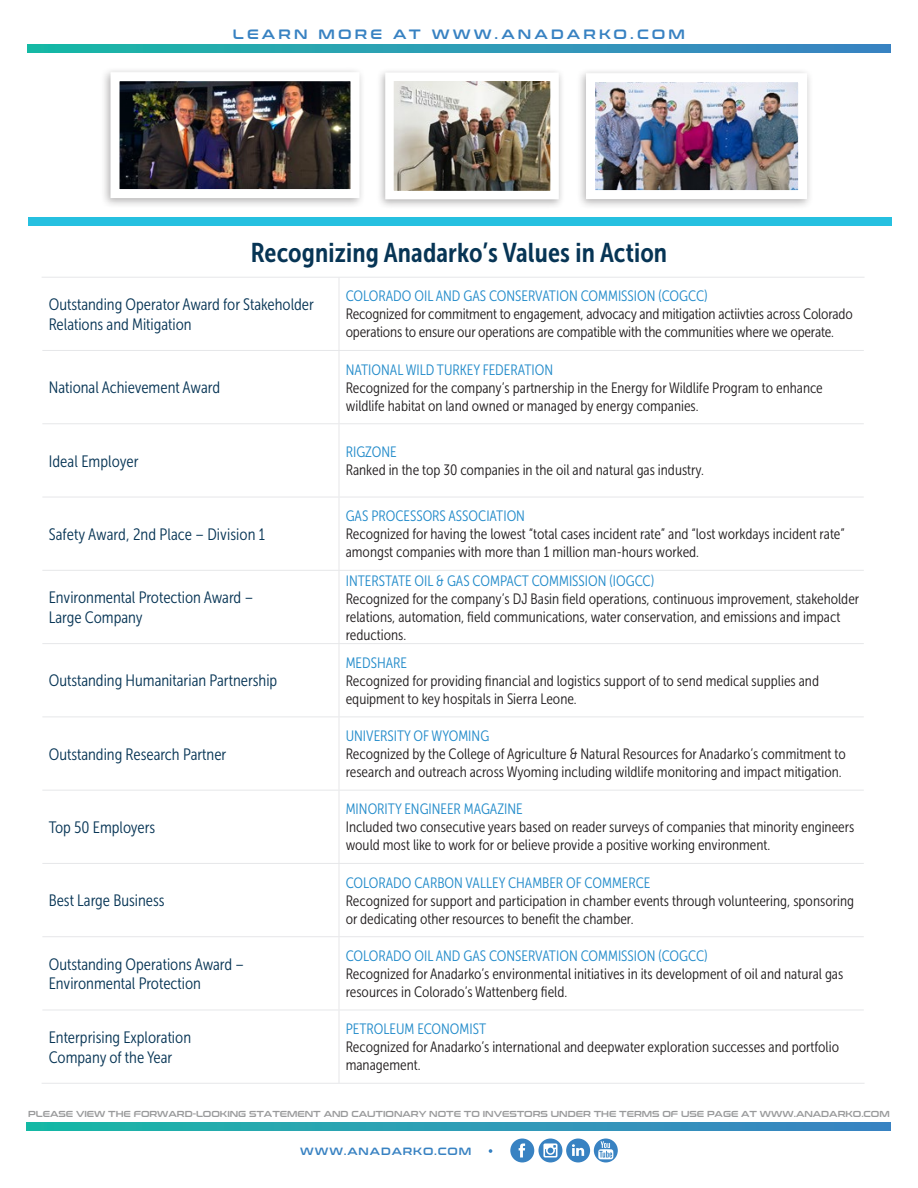
<style>
.page{position:relative;width:918px;height:1188px;background:#fff}
.page>*{position:absolute;margin:0;border:0;box-sizing:border-box;transform-origin:0 0}
.t1{font:27px "Museo Sans Cond 700";letter-spacing:.005em;color:#073555}
.Body_copy{font:16.5px/19.8px "Museo Sans Cond 300";color:#073555}
.Award_Desciption{font:15px/18px "Museo Sans Cond 300";color:#231f20}
.Award_Desciption-2{font:15px "Museo Sans Cond 300";color:#228bca}
.t2{font:13.5px "Conthrax Sb";letter-spacing:.23em;color:#3882c2}
.t3{font:10.5px "Conthrax Sb";letter-spacing:.09em;color:#3882c2}
.t4{font:8.7px "Conthrax Sb";letter-spacing:-.005em;color:#999a9b}
</style>
<div class="page">
<svg style="left:27px;top:44px;width:864px;height:9px;background:#2c9db4"></svg>
<svg style="left:27px;top:1122px;width:864px;height:9px;background:#2c9db4"></svg>
<svg style="left:510px;top:1139px;width:108px;height:23px"></svg>
<svg style="left:489px;top:1149px;width:3px;height:4px"></svg>
<div style="left:376px;top:67px;width:189px;height:142px;background:#f7f7f7"></div>
<img style="left:381px;top:74px;width:179px;height:130px">
<hr style="left:42px;top:277px;width:297px;height:1px;background:#e6e7e9">
<hr style="left:339px;top:277px;width:526px;height:1px;background:#e6e7e9">
<hr style="left:339px;top:278px;width:1px;height:72px;background:#e6e7e9">
<hr style="left:42px;top:350px;width:297px;height:1px;background:#e6e7e9">
<hr style="left:339px;top:350px;width:525px;height:1px;background:#e6e7e9">
<hr style="left:339px;top:351px;width:1px;height:72px;background:#e6e7e9">
<hr style="left:42px;top:423px;width:297px;height:1px;background:#e6e7e9">
<hr style="left:339px;top:423px;width:525px;height:1px;background:#e6e7e9">
<hr style="left:339px;top:424px;width:1px;height:73px;background:#e6e7e9">
<hr style="left:42px;top:497px;width:297px;height:1px;background:#e6e7e9">
<hr style="left:339px;top:497px;width:525px;height:1px;background:#e6e7e9">
<hr style="left:339px;top:497px;width:1px;height:73px;background:#e6e7e9">
<hr style="left:42px;top:570px;width:297px;height:1px;background:#e6e7e9">
<hr style="left:339px;top:570px;width:525px;height:1px;background:#e6e7e9">
<hr style="left:339px;top:571px;width:1px;height:72px;background:#e6e7e9">
<hr style="left:42px;top:643px;width:297px;height:1px;background:#e6e7e9">
<hr style="left:339px;top:643px;width:525px;height:1px;background:#e6e7e9">
<hr style="left:339px;top:644px;width:1px;height:73px;background:#e6e7e9">
<hr style="left:42px;top:717px;width:297px;height:1px;background:#e6e7e9">
<hr style="left:339px;top:717px;width:525px;height:1px;background:#e6e7e9">
<hr style="left:339px;top:717px;width:1px;height:73px;background:#e6e7e9">
<hr style="left:42px;top:790px;width:297px;height:1px;background:#e6e7e9">
<hr style="left:339px;top:790px;width:525px;height:1px;background:#e6e7e9">
<hr style="left:339px;top:791px;width:1px;height:72px;background:#e6e7e9">
<hr style="left:42px;top:863px;width:297px;height:1px;background:#e6e7e9">
<hr style="left:339px;top:863px;width:525px;height:1px;background:#e6e7e9">
<hr style="left:339px;top:864px;width:1px;height:72px;background:#e6e7e9">
<hr style="left:42px;top:936px;width:297px;height:1px;background:#e6e7e9">
<hr style="left:339px;top:936px;width:525px;height:1px;background:#e6e7e9">
<hr style="left:339px;top:937px;width:1px;height:73px;background:#e6e7e9">
<hr style="left:42px;top:1010px;width:297px;height:1px;background:#e6e7e9">
<hr style="left:339px;top:1010px;width:525px;height:1px;background:#e6e7e9">
<hr style="left:339px;top:1010px;width:1px;height:73px;background:#e6e7e9">
<hr style="left:42px;top:1083px;width:297px;height:1px;background:#e6e7e9">
<hr style="left:339px;top:1083px;width:526px;height:1px;background:#e6e7e9">
<div style="left:100px;top:66px;width:266px;height:142px;background:#f7f7f7"></div>
<img style="left:106px;top:73px;width:253px;height:130px">
<div style="left:576px;top:67px;width:238px;height:142px;background:#f8f7f8"></div>
<img style="left:582px;top:74px;width:227px;height:130px">
<div style="left:28px;top:217px;width:864px;height:9px;background:#26c0e0"></div>
<p class="t2" style="left:233px;top:23px;width:454px">LEARN MORE AT WWW.ANADARKO.COM</p>
<p class="t1" style="left:251px;top:237px;width:418px">Recognizing Anadarko’s Values in Action</p>
<p class="Body_copy" style="left:49px;top:295px;width:267px">Outstanding Operator Award for Stakeholder<br>Relations and Mitigation</p>
<p class="Body_copy" style="left:49px;top:378px;width:173px">National Achievement Award</p>
<p class="Body_copy" style="left:49px;top:451px;width:91px">Ideal Employer</p>
<p class="Body_copy" style="left:49px;top:524px;width:218px">Safety Award, 2nd Place – Division 1</p>
<p class="Body_copy" style="left:49px;top:588px;width:206px">Environmental Protection Award –<br>Large Company</p>
<p class="Body_copy" style="left:49px;top:671px;width:230px">Outstanding Humanitarian Partnership</p>
<p class="Body_copy" style="left:49px;top:744px;width:179px">Outstanding Research Partner</p>
<p class="Body_copy" style="left:49px;top:818px;width:108px">Top 50 Employers</p>
<p class="Body_copy" style="left:49px;top:891px;width:117px">Best Large Business</p>
<p class="Body_copy" style="left:49px;top:954px;width:197px">Outstanding Operations Award –<br>Environmental Protection</p>
<p class="Body_copy" style="left:49px;top:1027px;width:144px">Enterprising Exploration<br>Company of the Year</p>
<p class="Award_Desciption-2" style="left:346px;top:288px;width:363px">COLORADO OIL AND GAS CONSERVATION COMMISSION (COGCC)</p>
<p class="Award_Desciption" style="left:346px;top:305px;width:509px">Recognized for commitment to engagement, advocacy and mitigation actiivties across Colorado operations to ensure our operations are compatible with the communities where we operate.</p>
<p class="Award_Desciption-2" style="left:346px;top:362px;width:209px">NATIONAL WILD TURKEY FEDERATION</p>
<p class="Award_Desciption" style="left:346px;top:379px;width:479px">Recognized for the company’s partnership in the Energy for Wildlife Program to enhance wildlife habitat on land owned or managed by energy companies.</p>
<p class="Award_Desciption-2" style="left:346px;top:444px;width:52px">RIGZONE</p>
<p class="Award_Desciption" style="left:346px;top:461px;width:360px">Ranked in the top 30 companies in the oil and natural gas industry.</p>
<p class="Award_Desciption-2" style="left:346px;top:508px;width:181px">GAS PROCESSORS ASSOCIATION</p>
<p class="Award_Desciption" style="left:346px;top:525px;width:501px">Recognized for having the lowest “total cases incident rate” and “lost workdays incident rate” amongst companies with more than 1 million man-hours worked.</p>
<p class="Award_Desciption-2" style="left:346px;top:572px;width:310px">INTERSTATE OIL &amp; GAS COMPACT COMMISSION (IOGCC)</p>
<p class="Award_Desciption" style="left:346px;top:590px;width:515px">Recognized for the company’s DJ Basin field operations, continuous improvement, stakeholder relations, automation, field communications, water conservation, and emissions and impact reductions.</p>
<p class="Award_Desciption-2" style="left:346px;top:655px;width:63px">MEDSHARE</p>
<p class="Award_Desciption" style="left:346px;top:672px;width:475px">Recognized for providing financial and logistics support of to send medical supplies and equipment to key hospitals in Sierra Leone.</p>
<p class="Award_Desciption-2" style="left:346px;top:728px;width:145px">UNIVERSITY OF WYOMING</p>
<p class="Award_Desciption" style="left:346px;top:745px;width:502px">Recognized by the College of Agriculture &amp; Natural Resources for Anadarko’s commitment to research and outreach across Wyoming including wildlife monitoring and impact mitigation.</p>
<p class="Award_Desciption-2" style="left:346px;top:801px;width:178px">MINORITY ENGINEER MAGAZINE</p>
<p class="Award_Desciption" style="left:346px;top:818px;width:510px">Included two consecutive years based on reader surveys of companies that minority engineers would most like to work for or believe provide a positive working environment.</p>
<p class="Award_Desciption-2" style="left:346px;top:874px;width:306px">COLORADO CARBON VALLEY CHAMBER OF COMMERCE</p>
<p class="Award_Desciption" style="left:346px;top:892px;width:510px">Recognized for support and participation in chamber events through volunteering, sponsoring or dedicating other resources to benefit the chamber.</p>
<p class="Award_Desciption-2" style="left:346px;top:948px;width:363px">COLORADO OIL AND GAS CONSERVATION COMMISSION (COGCC)</p>
<p class="Award_Desciption" style="left:346px;top:965px;width:499px">Recognized for Anadarko’s environmental initiatives in its development of oil and natural gas resources in Colorado’s Wattenberg field.</p>
<p class="Award_Desciption-2" style="left:346px;top:1021px;width:142px">PETROLEUM ECONOMIST</p>
<p class="Award_Desciption" style="left:346px;top:1038px;width:495px">Recognized for Anadarko’s international and deepwater exploration successes and portfolio management.</p>
<p class="t4" style="left:28px;top:1107px;width:863px">PLEASE VIEW THE FORWARD-LOOKING STATEMENT AND CAUTIONARY NOTE TO INVESTORS UNDER THE TERMS OF USE PAGE AT WWW.ANADARKO.COM</p>
<p class="t3" style="left:300px;top:1143px;width:173px">WWW.ANADARKO.COM</p>
</div>
